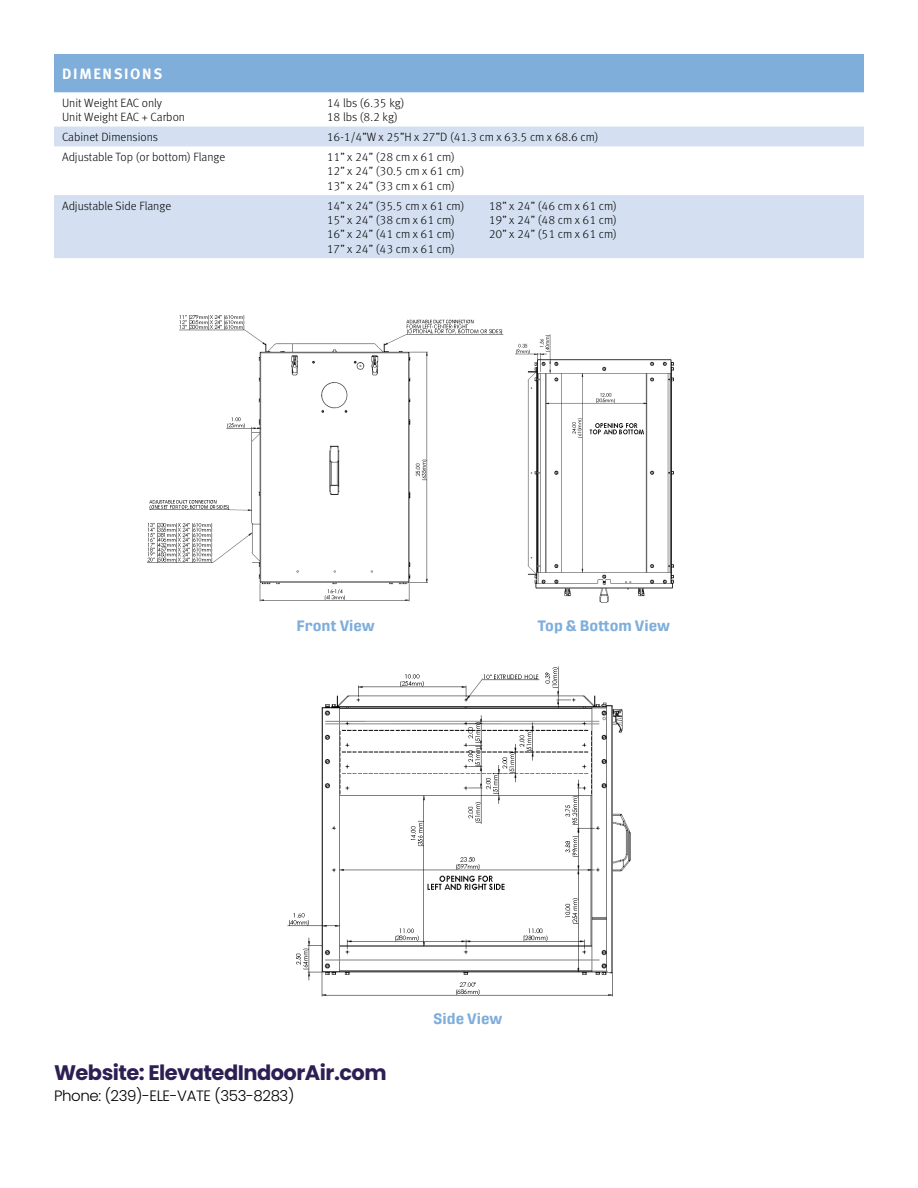
<style>
.page{position:relative;width:918px;height:1188px;background:#fff}
.page>*{position:absolute;margin:0;border:0;box-sizing:border-box;transform-origin:0 0}
.t1{font:700 21px "Poppins";letter-spacing:-.025em;color:#2d1f54}
.t2{font:700 15px "Protipo";color:#7faeda}
.t3{font:300 15px "Poppins";letter-spacing:-.025em;color:#000}
.t4{font:700 15px "Meta Pro";letter-spacing:.11em;color:#fff}
.t5{font:300 12px/14.4px "Meta Pro";color:#000}
</style>
<div class="page">
<div style="left:54px;top:54px;width:810px;height:38px;background:#7faeda"></div>
<svg style="left:54px;top:92px;width:810px;height:35px"></svg>
<svg style="left:54px;top:127px;width:810px;height:131px;fill:#d4e0f1"></svg>
<img style="left:147px;top:315px;width:357px;height:287px">
<img style="left:515px;top:334px;width:159px;height:269px">
<img style="left:287px;top:666px;width:344px;height:331px">
<p class="t4" style="left:62px;top:62px;width:102px">DIMENSIONS</p>
<p class="t5" style="left:62px;top:95px;width:125px">Unit Weight EAC only<br>Unit Weight EAC + Carbon</p>
<p class="t5" style="left:327px;top:95px;width:79px">14 lbs (6.35 kg)<br>18 lbs (8.2 kg)</p>
<p class="t5" style="left:62px;top:129px;width:97px">Cabinet Dimensions</p>
<p class="t5" style="left:327px;top:129px;width:273px">16-1/4”W x 25”H x 27”D (41.3 cm x 63.5 cm x 68.6 cm)</p>
<p class="t5" style="left:62px;top:149px;width:165px">Adjustable Top (or bottom) Flange</p>
<p class="t5" style="left:327px;top:149px;width:139px">11” x 24” (28 cm x 61 cm)<br>12” x 24” (30.5 cm x 61 cm)<br>13” x 24” (33 cm x 61 cm)</p>
<p class="t5" style="left:62px;top:198px;width:111px">Adjustable Side Flange</p>
<p class="t5" style="left:327px;top:198px;width:139px">14” x 24” (35.5 cm x 61 cm)</p>
<p class="t5" style="left:489px;top:198px;width:130px">18” x 24” (46 cm x 61 cm)</p>
<p class="t5" style="left:327px;top:212px;width:130px">15” x 24” (38 cm x 61 cm)</p>
<p class="t5" style="left:489px;top:212px;width:130px">19” x 24” (48 cm x 61 cm)</p>
<p class="t5" style="left:327px;top:226px;width:130px">16” x 24” (41 cm x 61 cm)</p>
<p class="t5" style="left:489px;top:226px;width:130px">20” x 24” (51 cm x 61 cm)</p>
<p class="t5" style="left:327px;top:241px;width:130px">17” x 24” (43 cm x 61 cm)</p>
<p class="t2" style="left:297px;top:617px;width:80px">Front View</p>
<p class="t2" style="left:537px;top:617px;width:134px">Top &amp; Bottom View</p>
<h1 class="t1" style="left:54px;top:1061px;width:334px">Website: ElevatedIndoorAir.com</h1>
<p class="t3" style="left:54px;top:1087px;width:242px">Phone: (239)-ELE-VATE (353-8283)</p>
<p class="t2" style="left:434px;top:1010px;width:70px">Side View</p>
</div>
